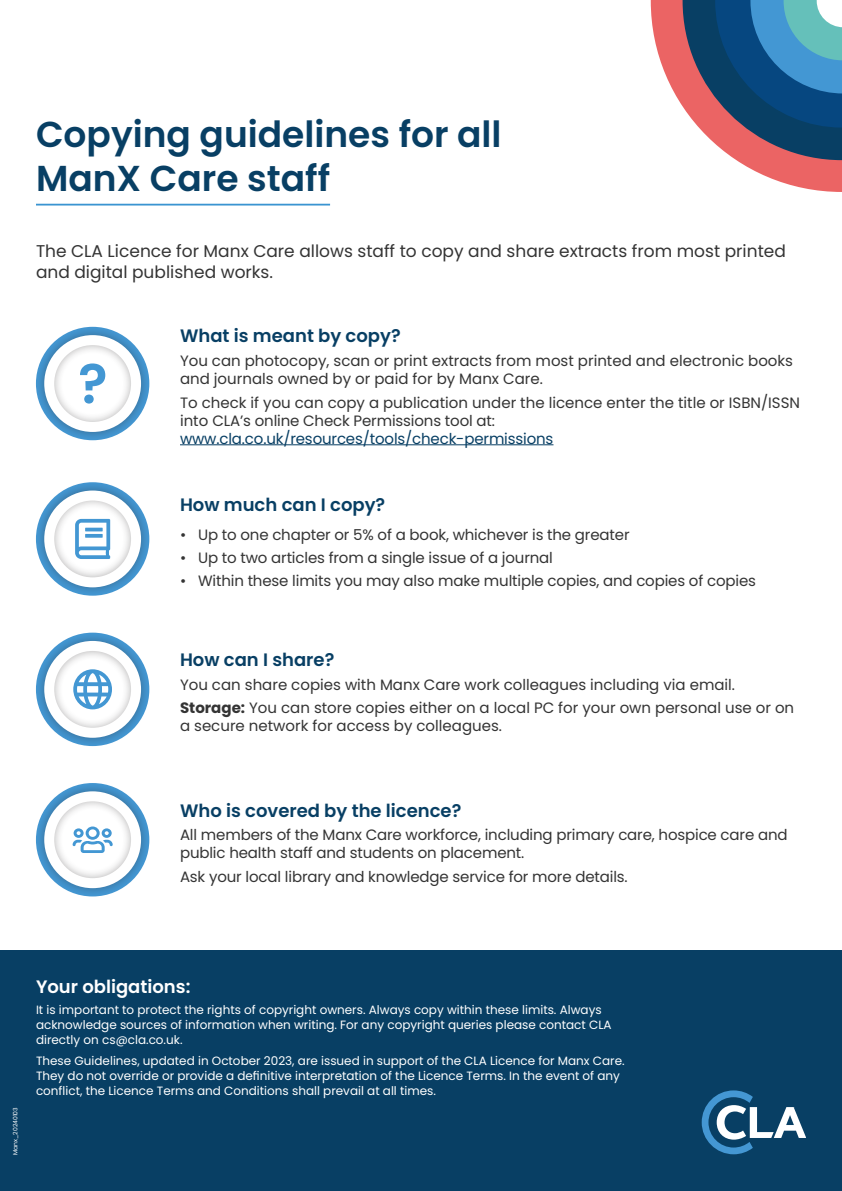
<style>
.page{position:relative;width:842px;height:1191px;background:#fff}
.page>*{position:absolute;margin:0;border:0;box-sizing:border-box;transform-origin:0 0}
.CLA_H1{font:600 36px "Poppins";color:#083f64}
.Subheading{font:600 18px "Poppins";color:#083f64}
.Subheading-2{font:600 18px "Poppins";color:#fff}
.t1{font:17px/20.4px "Poppins";color:#343434}
.Body_text{font:15px/18px "Poppins";letter-spacing:-.01em;color:#343434}
.Body_text-2{font:12px/15px "Poppins";color:#fff}
.Body_Copy{font:6px "Poppins";color:#fff}
.s1{color:#083f64}
.s2{font-weight:700}
</style>
<div class="page">
<div style="left:0;top:950px;width:842px;height:241px;background:#083f64"></div>
<hr style="left:36px;top:204px;width:294px;height:1px;background:#3a94d1">
<svg style="left:651px;top:0;width:191px;height:192px"></svg>
<svg style="left:702px;top:1090px;width:104px;height:64px"></svg>
<hr style="left:180px;top:444px;width:373px;height:1px;background:#083f64">
<div style="left:35px;top:326px;width:115px;height:115px;background:#231f20;opacity:.38"></div>
<div style="left:44px;top:335px;width:97px;height:97px;border:10px solid #fff;border-radius:50%"></div>
<div style="left:35px;top:481px;width:115px;height:115px;background:#231f20;opacity:.38"></div>
<div style="left:44px;top:490px;width:97px;height:97px;border:10px solid #fff;border-radius:50%"></div>
<div style="left:35px;top:782px;width:115px;height:115px;background:#231f20;opacity:.38"></div>
<div style="left:44px;top:791px;width:97px;height:97px;border:10px solid #fff;border-radius:50%"></div>
<div style="left:35px;top:632px;width:115px;height:115px;background:#231f20;opacity:.38"></div>
<div style="left:44px;top:641px;width:97px;height:97px;border:10px solid #fff;border-radius:50%"></div>
<p class="CLA_H1" style="left:36px;top:114px;width:467px">Copying guidelines for all</p>
<p class="CLA_H1" style="left:36px;top:157px;width:296px">ManX Care staff</p>
<p class="t1" style="left:36px;top:241px;width:751px">The CLA Licence for Manx Care allows staff to copy and share extracts from most printed and digital published works.</p>
<p class="Subheading" style="left:180px;top:325px;width:222px">What is meant by copy?</p>
<p class="Body_text" style="left:180px;top:352px;width:615px">You can photocopy, scan or print extracts from most printed and electronic books and journals owned by or paid for by Manx Care.</p>
<p class="Body_text" style="left:180px;top:393px;width:622px">To check if you can copy a publication under the licence enter the title or ISBN/ISSN into CLA’s online Check Permissions tool at: <span class="s1">www.cla.co.uk/resources/tools/check-permissions</span></p>
<p class="Subheading" style="left:180px;top:494px;width:207px">How much can I copy?</p>
<p class="Body_text" style="left:180px;top:525px;width:451px">• Up to one chapter or 5% of a book, whichever is the greater</p>
<p class="Body_text" style="left:180px;top:548px;width:374px">• Up to two articles from a single issue of a journal</p>
<p class="Body_text" style="left:180px;top:571px;width:577px">• Within these limits you may also make multiple copies, and copies of copies</p>
<p class="Subheading" style="left:180px;top:649px;width:156px">How can I share?</p>
<p class="Body_text" style="left:180px;top:675px;width:557px">You can share copies with Manx Care work colleagues including via email.</p>
<p class="Body_text" style="left:180px;top:699px;width:616px"><span class="s2">Storage:</span> You can store copies either on a local PC for your own personal use or on a secure network for access by colleagues.</p>
<p class="Subheading" style="left:180px;top:799px;width:283px">Who is covered by the licence?</p>
<p class="Body_text" style="left:180px;top:826px;width:609px">All members of the Manx Care workforce, including primary care, hospice care and public health staff and students on placement.</p>
<p class="Body_text" style="left:180px;top:867px;width:449px">Ask your local library and knowledge service for more details.</p>
<p class="Body_Copy" style="left:12px;top:1155px;width:49px;rotate:-90deg">Manx_20240103</p>
<p class="Subheading-2" style="left:36px;top:976px;width:156px">Your obligations:</p>
<p class="Body_text-2" style="left:36px;top:1002px;width:577px">It is important to protect the rights of copyright owners. Always copy within these limits. Always acknowledge sources of information when writing. For any copyright queries please contact CLA directly on cs@cla.co.uk.</p>
<p class="Body_text-2" style="left:36px;top:1053px;width:590px">These Guidelines, updated in October 2023, are issued in support of the CLA Licence for Manx Care.<br>They do not override or provide a definitive interpretation of the Licence Terms. In the event of any conflict, the Licence Terms and Conditions shall prevail at all times.</p>
</div>
